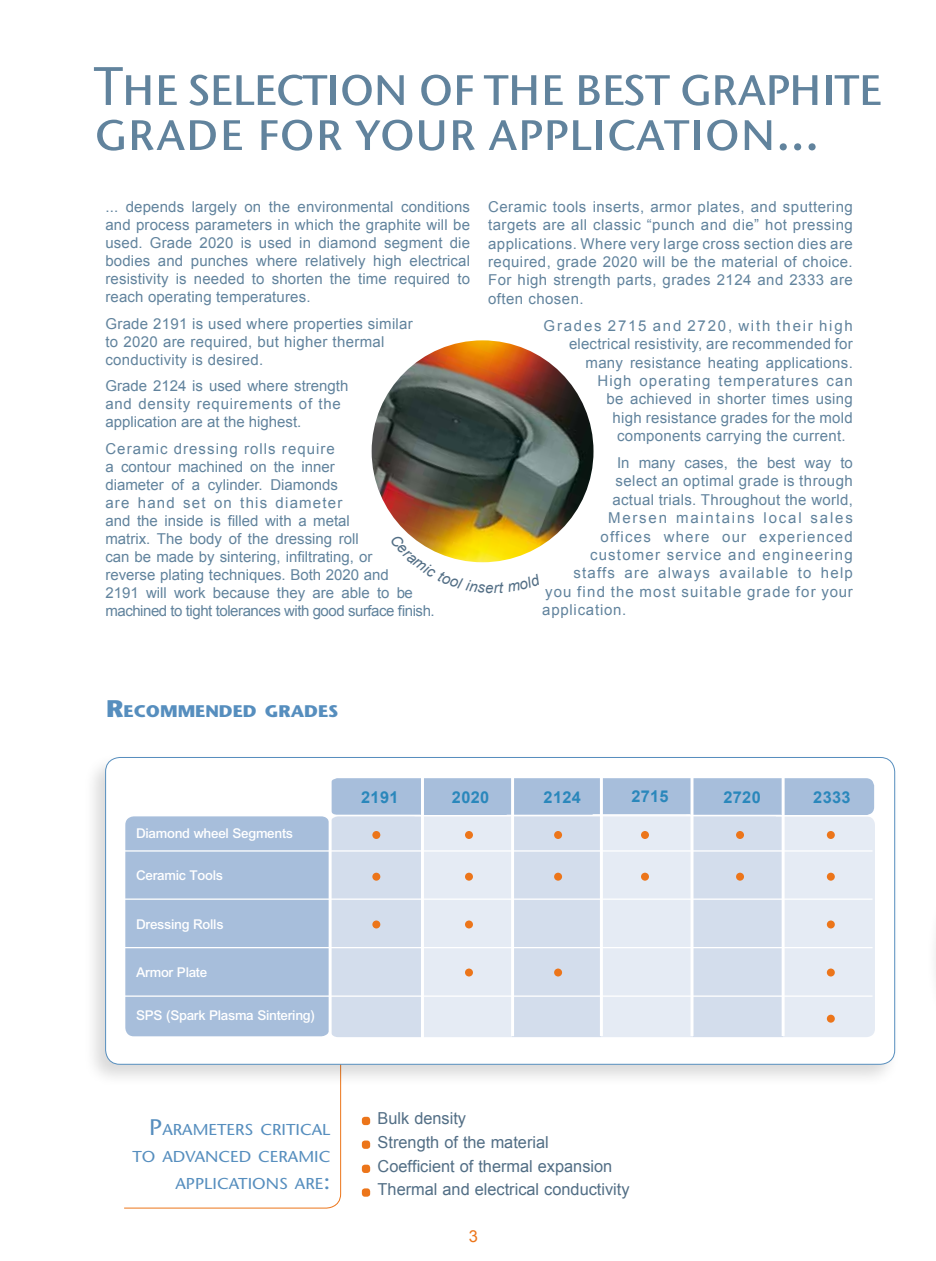
<style>
.page{position:relative;width:936px;height:1261px;background:#fff}
.page>*{position:absolute;margin:0;border:0;box-sizing:border-box;transform-origin:0 0}
.t1{font:54px/45px "Stone Sans SCITCTT Medium";letter-spacing:-.035em;color:#61839d}
.t2{font:700 16.8px "Stone Sans";color:#568ebe;scale:1.08 1}
.t3{font:16.5px/23.9px "Arial";color:#526e85}
.t4{font:16.5px "Arial";color:#ec751a}
.t5{font:700 16.35px "Arial";letter-spacing:.02em;color:#2a87bb}
.t6{font:15.75px/27px "Stone Sans";color:#568ebe;text-align:right;scale:1.08 1}
.t7{font:15px/18px "Arial";letter-spacing:.02em;color:#61839d;text-align:justify}
.t8{font:15px/18px "Arial";color:#61839d}
.t9{font:15px "Arial";letter-spacing:.08em;color:#61839d}
.t10{font:15px "Arial";letter-spacing:.12em;color:#61839d}
.t11{font:15px "Arial";letter-spacing:.07em;color:#61839d}
.t12{font:15px "Arial";letter-spacing:.05em;color:#61839d}
.t13{font:500 13.5px "Arial";letter-spacing:-.02em;color:#fff}
.s1{font-size:24px}
.s2{font-size:22.5px}
</style>
<div class="page">
<svg style="left:124px;top:1087px;width:217px;height:121px"></svg>
<div style="left:82px;top:751px;width:817px;height:336px;background:#000;opacity:.15"></div>
<div style="left:106px;top:757px;width:788px;height:307px;background:#fff;border-radius:14px"></div>
<img style="left:372px;top:340px;width:221px;height:222px;border-radius:111px">
<div style="left:362px;top:1116px;width:8px;height:8px;background:#ec751a;border-radius:3px"></div>
<div style="left:362px;top:1140px;width:8px;height:8px;background:#ec751a;border-radius:3px"></div>
<div style="left:362px;top:1164px;width:8px;height:8px;background:#ec751a;border-radius:3px"></div>
<div style="left:362px;top:1188px;width:8px;height:8px;background:#ec751a;border-radius:3px"></div>
<div style="left:330px;top:778px;width:544px;height:37px;background:#a7bedb;border-radius:8px"></div>
<div style="left:330px;top:816px;width:545px;height:221px;background:#d3ddec;border-radius:9px"></div>
<div style="left:125px;top:816px;width:205px;height:220px;background:#a7bedb;border-radius:9px"></div>
<div style="left:423px;top:815px;width:89px;height:222px;background:#e5ebf4"></div>
<div style="left:601px;top:815px;width:91px;height:222px;background:#e5ebf4"></div>
<div style="left:783px;top:815px;width:92px;height:222px;background:#e5ebf4"></div>
<hr style="left:421px;top:768px;width:3px;height:276px;background:#fff">
<hr style="left:329px;top:768px;width:3px;height:276px;background:#fff">
<hr style="left:511px;top:768px;width:3px;height:268px;background:#fff">
<hr style="left:600px;top:776px;width:3px;height:259px;background:#fff">
<hr style="left:690px;top:776px;width:3px;height:259px;background:#fff">
<hr style="left:781px;top:776px;width:3px;height:259px;background:#fff">
<hr style="left:322px;top:814px;width:99px;height:1px;background:#fff">
<hr style="left:414px;top:815px;width:96px;height:1px;background:#fff">
<hr style="left:507px;top:814px;width:94px;height:1px;background:#fff">
<hr style="left:592px;top:814px;width:98px;height:1px;background:#fff">
<hr style="left:686px;top:814px;width:95px;height:1px;background:#fff">
<hr style="left:776px;top:815px;width:95px;height:1px;background:#fff">
<hr style="left:118px;top:850px;width:754px;height:1px;background:#fff">
<hr style="left:118px;top:898px;width:754px;height:1px;background:#fff">
<hr style="left:118px;top:946px;width:754px;height:2px;background:#fff">
<hr style="left:118px;top:995px;width:754px;height:1px;background:#fff">
<div style="left:372px;top:831px;width:8px;height:7px;background:#ec751a;border-radius:50%"></div>
<div style="left:372px;top:872px;width:8px;height:8px;background:#ec751a;border-radius:50%"></div>
<div style="left:372px;top:920px;width:8px;height:8px;background:#ec751a;border-radius:50%"></div>
<div style="left:465px;top:831px;width:8px;height:7px;background:#ec751a;border-radius:50%"></div>
<div style="left:465px;top:872px;width:8px;height:8px;background:#ec751a;border-radius:50%"></div>
<div style="left:465px;top:920px;width:8px;height:8px;background:#ec751a;border-radius:50%"></div>
<div style="left:465px;top:968px;width:8px;height:8px;background:#ec751a;border-radius:50%"></div>
<div style="left:554px;top:831px;width:8px;height:7px;background:#ec751a;border-radius:50%"></div>
<div style="left:554px;top:872px;width:8px;height:8px;background:#ec751a;border-radius:50%"></div>
<div style="left:554px;top:968px;width:8px;height:8px;background:#ec751a;border-radius:50%"></div>
<div style="left:641px;top:831px;width:8px;height:7px;background:#ec751a;border-radius:50%"></div>
<div style="left:641px;top:872px;width:8px;height:8px;background:#ec751a;border-radius:50%"></div>
<div style="left:736px;top:831px;width:8px;height:7px;background:#ec751a;border-radius:50%"></div>
<div style="left:736px;top:872px;width:8px;height:8px;background:#ec751a;border-radius:50%"></div>
<div style="left:827px;top:831px;width:8px;height:7px;background:#ec751a;border-radius:50%"></div>
<div style="left:827px;top:872px;width:8px;height:8px;background:#ec751a;border-radius:50%"></div>
<div style="left:827px;top:920px;width:8px;height:8px;background:#ec751a;border-radius:50%"></div>
<div style="left:827px;top:968px;width:8px;height:8px;background:#ec751a;border-radius:50%"></div>
<div style="left:827px;top:1014px;width:8px;height:8px;background:#ec751a;border-radius:50%"></div>
<svg style="left:408px;top:534px;width:133px;height:29px"></svg>
<h1 class="t1" style="left:94px;top:63px;width:790px">The selection of the best graphite grade for your application...</h1>
<p class="t7" style="left:105px;top:198px;width:366px">... depends largely on the environmental conditions and process parameters in which the graphite will be used. Grade 2020 is used in diamond segment die bodies and punches where relatively high electrical resistivity is needed to shorten the time required to reach operating temperatures.</p>
<p class="t7" style="left:105px;top:314px;width:309px;text-align:left">Grade 2191 is used where properties similar to 2020 are required, but higher thermal conductivity is desired.</p>
<p class="t8" style="left:105px;top:377px;width:244px">Grade 2124 is used where strength and density requirements of the application are at the highest.</p>
<p class="t8" style="left:105px;top:439px;width:331px">Ceramic dressing rolls require<br>a contour machined on the inner<br>diameter of a cylinder. Diamonds<br>are hand set on this diameter<br>and the inside is filled with a metal<br>matrix. The body of the dressing roll<br>can be made by sintering, infiltrating, or<br>reverse plating techniques. Both 2020 and<br>2191 will work because they are able to be machined to tight tolerances with good surface finish.</p>
<p class="t7" style="left:488px;top:198px;width:366px">Ceramic tools inserts, armor plates, and sputtering targets are all classic “punch and die” hot pressing applications. Where very large cross section dies are required, grade 2020 will be the material of choice.<br>For high strength parts, grades 2124 and 2333 are often chosen.</p>
<p class="t10" style="left:543px;top:315px;width:311px">Grades 2715 and 2720, with their high</p>
<p class="t7" style="left:569px;top:335px;width:285px">electrical resistivity, are recommended for</p>
<p class="t7" style="left:585px;top:353px;width:269px">many resistance heating applications.</p>
<p class="t11" style="left:597px;top:371px;width:257px">High operating temperatures can</p>
<p class="t7" style="left:606px;top:390px;width:248px">be achieved in shorter times using</p>
<p class="t7" style="left:612px;top:408px;width:242px">high resistance grades for the mold</p>
<p class="t7" style="left:617px;top:427px;width:230px">components carrying the current.</p>
<p class="t8" style="left:617px;top:454px;width:237px">In many cases, the best way to</p>
<p class="t7" style="left:615px;top:472px;width:239px">select an optimal grade is through</p>
<p class="t7" style="left:612px;top:490px;width:242px">actual trials. Throughout the world,</p>
<p class="t10" style="left:608px;top:508px;width:246px">Mersen maintains local sales</p>
<p class="t9" style="left:600px;top:526px;width:254px">offices where our experienced</p>
<p class="t9" style="left:590px;top:544px;width:264px">customer service and engineering</p>
<p class="t9" style="left:573px;top:563px;width:281px">staffs are always available to help</p>
<p class="t9" style="left:545px;top:581px;width:309px">you find the most suitable grade for your</p>
<p class="t12" style="left:542px;top:600px;width:86px">application.</p>
<p class="t2" style="left:106px;top:701px;width:216px"><span class="s1">R</span>ECOMMENDED GRADES</p>
<p class="t13" style="left:136px;top:824px;width:158px">Diamond wheel Segments</p>
<p class="t13" style="left:136px;top:867px;width:88px">Ceramic Tools</p>
<p class="t13" style="left:136px;top:916px;width:89px">Dressing Rolls</p>
<p class="t13" style="left:136px;top:964px;width:73px">Armor Plate</p>
<p class="t13" style="left:136px;top:1007px;width:180px">SPS (Spark Plasma Sintering)</p>
<p class="t5" style="left:361px;top:786px;width:39px">2191</p>
<p class="t5" style="left:452px;top:786px;width:39px">2020</p>
<p class="t5" style="left:543px;top:786px;width:39px">2124</p>
<p class="t5" style="left:631px;top:785px;width:39px">2715</p>
<p class="t5" style="left:723px;top:786px;width:39px">2720</p>
<p class="t5" style="left:813px;top:786px;width:39px">2333</p>
<p class="t6" style="left:132px;top:1115px;width:185px"><span class="s2">P</span>ARAMETERS CRITICAL<br>TO ADVANCED CERAMIC<br>APPLICATIONS ARE<span class="s2">:</span></p>
<p class="t3" style="left:378px;top:1106px;width:253px">Bulk density<br>Strength of the material<br>Coefficient of thermal expansion<br>Thermal and electrical conductivity</p>
<p class="t4" style="left:469px;top:1224px;width:11px">3</p>
</div>
